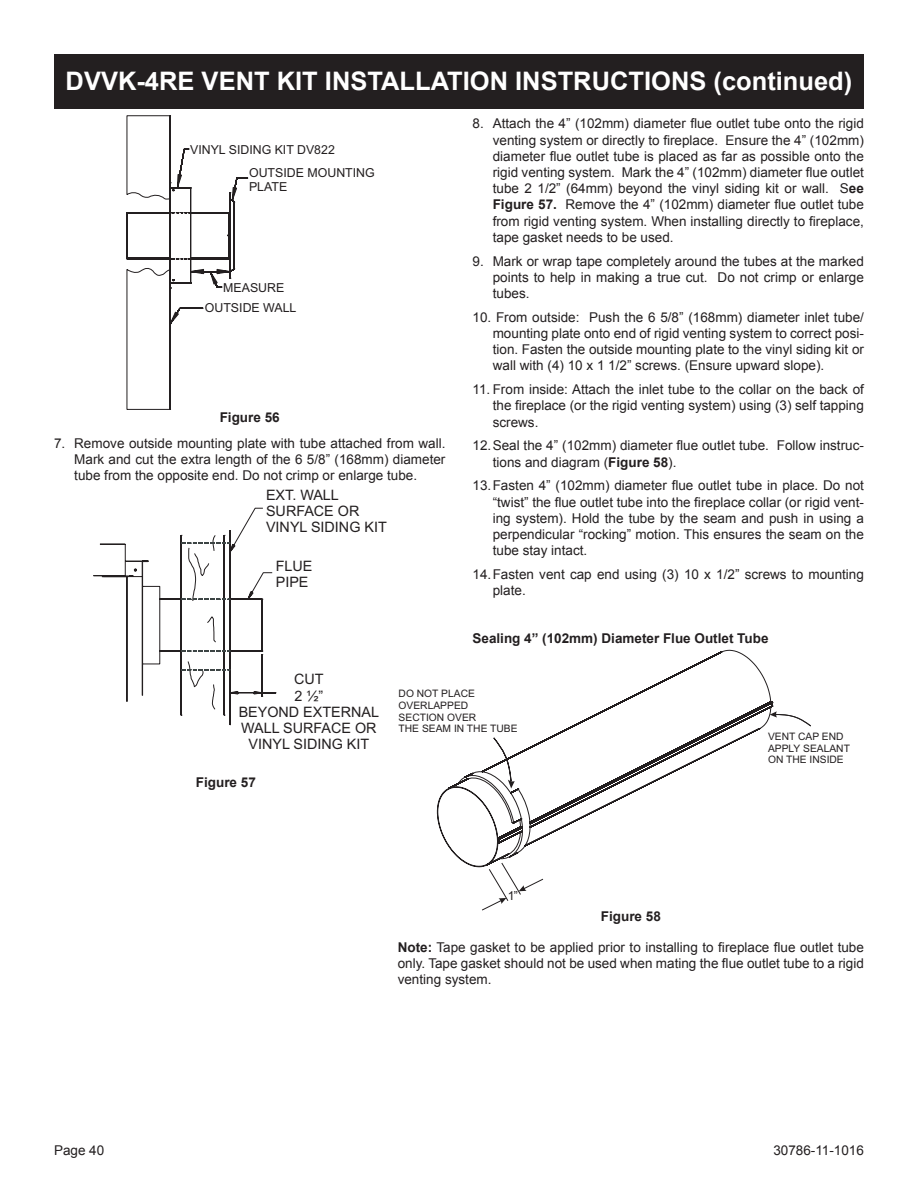
<style>
.page{position:relative;width:918px;height:1188px;background:#fff}
.page>*{position:absolute;margin:0;border:0;box-sizing:border-box;transform-origin:0 0}
.t1{font:700 25.5px "Arial";color:#fff}
.t2{font:14.4px/16px "Arial";color:#231f20}
.t3{font:13.5px/16.2px "Arial";color:#231f20;text-align:justify}
.t4{font:700 13.5px "Arial";color:#231f20}
.t5{font:12.3px/23.1px "Arial";color:#231f20}
.t6{font:10.35px/11.6px "Arial";color:#231f20}
.s1{font-weight:700}
</style>
<div class="page">
<svg style="left:126px;top:115px;width:122px;height:295px"></svg>
<svg style="left:93px;top:508px;width:183px;height:217px"></svg>
<svg style="left:437px;top:650px;width:336px;height:217px"></svg>
<svg style="left:482px;top:863px;width:61px;height:47px"></svg>
<svg style="left:770px;top:706px;width:41px;height:20px"></svg>
<svg style="left:493px;top:736px;width:22px;height:53px"></svg>
<div style="left:54px;top:54px;width:810px;height:54px;background:#231f20"></div>
<h1 class="t1" style="left:66px;top:64px;width:154px">DVVK-4RE VENT</h1>
<h1 class="t1" style="left:277px;top:64px;width:64px">KIT INST</h1>
<h1 class="t1" style="left:381px;top:64px;width:151px">ALLATION INSTR</h1>
<h1 class="t1" style="left:592px;top:64px;width:262px">UCTIONS (continued)</h1>
<p class="t5" style="left:249px;top:139px;width:127px;text-indent:-59px">VINYL SIDING KIT DV822<br>OUTSIDE MOUNTING</p>
<p class="t5" style="left:249px;top:176px;width:40px">PLATE</p>
<p class="t5" style="left:223px;top:277px;width:63px">MEASURE</p>
<p class="t5" style="left:205px;top:297px;width:93px">OUTSIDE WALL</p>
<p class="t4" style="left:220px;top:408px;width:62px">Figure 56</p>
<p class="t3" style="left:74px;top:435px;width:373px;text-indent:-20px">7. Remove outside mounting plate with tube attached from wall.<br>Mark and cut the extra length of the 6 5/8” (168mm) diameter tube from the opposite end. Do not crimp or enlarge tube.</p>
<p class="t2" style="left:266px;top:488px;width:122px">EXT. WALL<br>SURFACE OR<br>VINYL SIDING KIT</p>
<p class="t2" style="left:276px;top:559px;width:38px">FLUE<br>PIPE</p>
<p class="t3" style="left:493px;top:116px;width:373px;text-indent:-20px">8. Attach the 4” (102mm) diameter flue outlet tube onto the rigid venting system or directly to fireplace. Ensure the 4” (102mm) diameter flue outlet tube is placed as far as possible onto the rigid venting system. Mark the 4” (102mm) diameter flue outlet tube 2 1/2” (64mm) beyond the vinyl siding kit or wall. S<span class="s1">ee Figure 57.</span> Remove the 4” (102mm) diameter flue outlet tube from rigid venting system. When installing directly to fireplace, tape gasket needs to be used.</p>
<p class="t3" style="left:493px;top:253px;width:373px;text-indent:-20px">9. Mark or wrap tape completely around the tubes at the marked points to help in making a true cut. Do not crimp or enlarge tubes.</p>
<p class="t3" style="left:493px;top:309px;width:373px;text-indent:-20px">10. From outside: Push the 6 5/8” (168mm) diameter inlet tube/ mounting plate onto end of rigid venting system to correct posi&shy;tion. Fasten the outside mounting plate to the vinyl siding kit or wall with (4) 10 x 1 1/2” screws. (Ensure upward slope).</p>
<p class="t3" style="left:493px;top:381px;width:373px;text-indent:-20px">11. From inside: Attach the inlet tube to the collar on the back of the fireplace (or the rigid venting system) using (3) self tapping screws.</p>
<p class="t3" style="left:493px;top:438px;width:373px;text-indent:-20px">12.Seal the 4” (102mm) diameter flue outlet tube. Follow instruc&shy;tions and diagram (<span class="s1">Figure 58</span>).</p>
<p class="t3" style="left:493px;top:478px;width:373px;text-indent:-20px">13.Fasten 4” (102mm) diameter flue outlet tube in place. Do not “twist” the flue outlet tube into the fireplace collar (or rigid vent&shy;ing system). Hold the tube by the seam and push in using a perpendicular “rocking” motion. This ensures the seam on the tube stay intact.</p>
<p class="t3" style="left:493px;top:566px;width:373px;text-indent:-20px">14.Fasten vent cap end using (3) 10 x 1/2” screws to mounting plate.</p>
<p class="t4" style="left:472px;top:629px;width:298px">Sealing 4” (102mm) Diameter Flue Outlet Tube</p>
<p class="t2" style="left:239px;top:673px;width:142px;text-align:center">CUT<br>2½”<br>BEYOND EXTERNAL<br>WALL SURFACE OR<br>VINYL SIDING KIT</p>
<p class="t4" style="left:196px;top:773px;width:62px">Figure 57</p>
<p class="t6" style="left:399px;top:688px;width:121px">DO NOT PLACE<br>OVERLAPPED<br>SECTION OVER<br>THE SEAM IN THE TUBE</p>
<p class="t6" style="left:768px;top:731px;width:83px">VENT CAP END<br>APPLY SEALANT<br>ON THE INSIDE</p>
<p class="t5" style="left:508px;top:884px;width:11px">1”</p>
<p class="t4" style="left:601px;top:907px;width:62px">Figure 58</p>
<p class="t3" style="left:398px;top:939px;width:468px"><span class="s1">Note:</span> Tape gasket to be applied prior to installing to fireplace flue outlet tube only. Tape gasket should not be used when mating the flue outlet tube to a rigid venting system.</p>
<p class="t3" style="left:54px;top:1143px;width:52px">Page 40</p>
<p class="t3" style="left:773px;top:1143px;width:92px">30786-11-1016</p>
</div>
